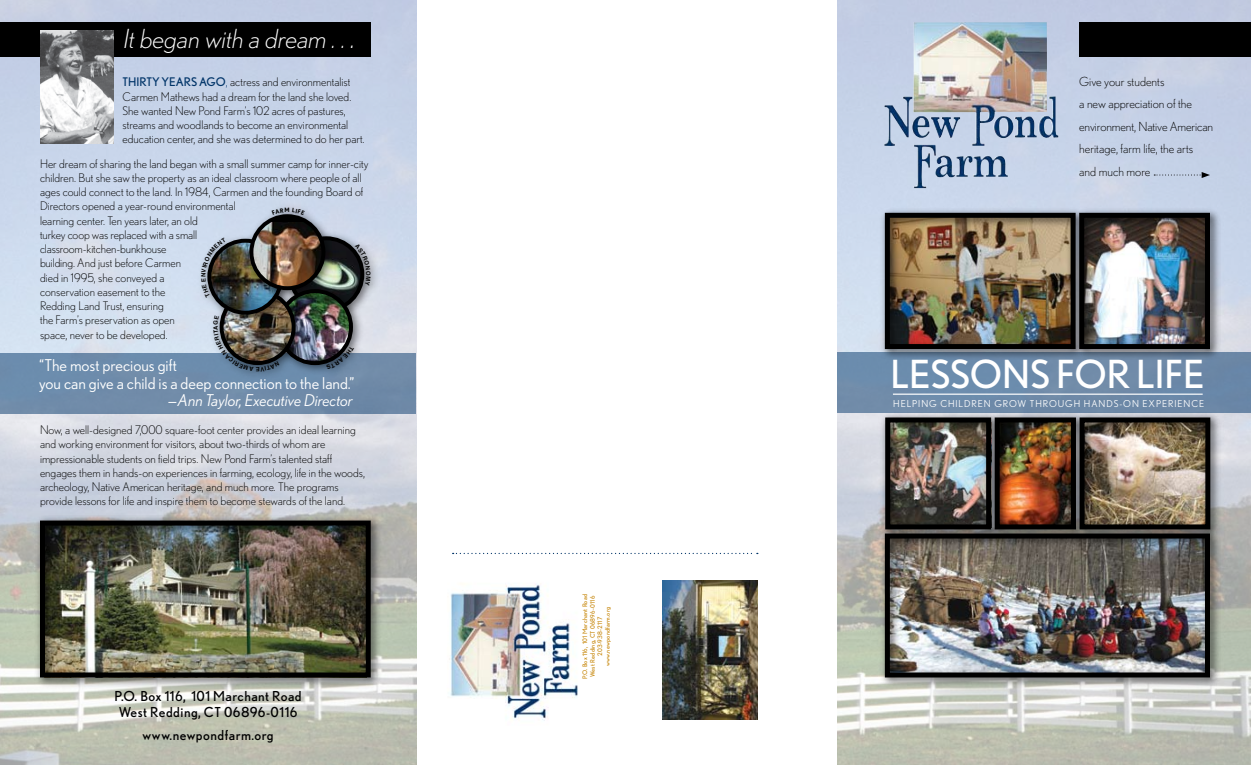
<style>
.page{position:relative;width:1251px;height:765px;background:#fff}
.page>*{position:absolute;margin:0;border:0;box-sizing:border-box;transform-origin:0 0}
.t1{font:38.75px "Nobel";color:#fff}
.t2{font:italic 300 26.25px "Nobel";color:#fff}
.t3{font:16.25px/17.5px "Nobel";color:#fff}
.t4{font:italic 16.25px "Nobel";color:#fff}
.t5{font:13.75px/16.5px "Nobel";letter-spacing:.035em;color:#000;text-align:center}
.t6{font:300 12.5px/22.5px "Nobel";color:#000}
.t7{font:300 11.88px/14.2px "Nobel";color:#000}
.t8{font:9.5px "Nobel";letter-spacing:.095em;color:#fff}
.t9{font:6.25px/7.5px "Nobel";letter-spacing:.035em;color:#c88a11;text-align:center}
.s1{font-size:28.75px}
.s2{font-weight:400;color:#003468}
.s3{color:#003468}
</style>
<div class="page">
<img style="left:0;top:0;width:417px;height:765px">
<img style="left:837px;top:0;width:414px;height:765px">
<div style="left:0;top:22px;width:371px;height:35px;background:#000"></div>
<div style="left:1079px;top:22px;width:172px;height:35px;background:#000"></div>
<svg style="left:1154px;top:172px;width:56px;height:6px"></svg>
<div style="left:837px;top:352px;width:414px;height:61px;background:#6c8ba9"></div>
<hr style="left:893px;top:394px;width:310px;height:1px;background:#fff">
<div style="left:34px;top:515px;width:348px;height:174px;background:#000;opacity:.75"></div>
<div style="left:40px;top:521px;width:331px;height:157px;border:5px solid #000"></div>
<div style="left:879px;top:207px;width:209px;height:153px;background:#000;opacity:.75"></div>
<div style="left:885px;top:213px;width:191px;height:136px;border:5px solid #000"></div>
<div style="left:1073px;top:207px;width:148px;height:153px;background:#000;opacity:.75"></div>
<div style="left:1079px;top:213px;width:131px;height:136px;border:5px solid #000"></div>
<div style="left:879px;top:412px;width:123px;height:129px;background:#000;opacity:.75"></div>
<div style="left:885px;top:418px;width:106px;height:111px;border:5px solid #000"></div>
<div style="left:989px;top:412px;width:99px;height:129px;background:#000;opacity:.75"></div>
<div style="left:995px;top:418px;width:81px;height:111px;border:5px solid #000"></div>
<div style="left:1074px;top:412px;width:147px;height:129px;background:#000;opacity:.75"></div>
<div style="left:1080px;top:418px;width:130px;height:111px;border:5px solid #000"></div>
<div style="left:879px;top:528px;width:342px;height:162px;background:#000;opacity:.75"></div>
<div style="left:885px;top:534px;width:325px;height:144px;border:5px solid #000"></div>
<svg style="left:453px;top:553px;width:305px;height:1px"></svg>
<img style="left:663px;top:580px;width:95px;height:140px">
<div style="left:0;top:353px;width:416px;height:61px;background:#6f8caa"></div>
<div style="left:282px;top:230px;width:100px;height:94px;background:#000;opacity:.5"></div>
<img style="left:290px;top:238px;width:72px;height:72px;border-radius:50%">
<div style="left:271px;top:283px;width:94px;height:97px;background:#000;opacity:.5"></div>
<img style="left:308px;top:291px;width:43px;height:69px">
<div style="left:277px;top:289px;width:76px;height:76px;border:4px solid #000;border-radius:50%"></div>
<div style="left:207px;top:283px;width:101px;height:100px;background:#000;opacity:.5"></div>
<img style="left:222px;top:291px;width:72px;height:72px;border-radius:50%">
<div style="left:195px;top:232px;width:100px;height:95px;background:#000;opacity:.5"></div>
<img style="left:209px;top:241px;width:72px;height:72px;border-radius:50%">
<div style="left:207px;top:239px;width:76px;height:76px;border:4px solid #000;border-radius:50%"></div>
<div style="left:243px;top:202px;width:95px;height:100px;background:#000;opacity:.5"></div>
<img style="left:252px;top:222px;width:71px;height:66px">
<div style="left:249px;top:214px;width:76px;height:76px;border:4px solid #000;border-radius:50%"></div>
<img style="left:40px;top:31px;width:74px;height:113px">
<img style="left:449px;top:584px;width:129px;height:137px">
<img style="left:884px;top:22px;width:174px;height:166px">
<svg style="left:355px;top:243px;width:16px;height:43px"></svg>
<svg style="left:326px;top:346px;width:28px;height:24px"></svg>
<img style="left:213px;top:315px;width:67px;height:56px">
<svg style="left:201px;top:238px;width:25px;height:60px"></svg>
<svg style="left:272px;top:208px;width:33px;height:8px"></svg>
<h2 class="t2" style="left:124px;top:24px;width:233px">It began with a dream . . <span class="s1">.</span></h2>
<p class="t7" style="left:123px;top:75px;width:244px"><span class="s2">THIRTY YEARS AGO</span><span class="s3">,</span> actress and environmentalist Carmen Mathews had a dream for the land she loved.<br>She wanted New Pond Farm’s 102 acres of pastures, streams and woodlands to become an environmental education center, and she was determined to do her part.</p>
<p class="t7" style="left:40px;top:156px;width:330px">Her dream of sharing the land began with a small summer camp for inner-city children. But she saw the property as an ideal classroom where people of all ages could connect to the land. In 1984, Carmen and the founding Board of Directors opened a year-round environmental<br>learning center. Ten years later, an old<br>turkey coop was replaced with a small<br>classroom-kitchen-bunkhouse<br>building. And just before Carmen<br>died in 1995, she conveyed a<br>conservation easement to the<br>Redding Land Trust, ensuring<br>the Farm’s preservation as open<br>space, never to be developed.</p>
<h3 class="t3" style="left:39px;top:357px;width:317px">“The most precious gift<br>you can give a child is a deep connection to the land.”</h3>
<h3 class="t4" style="left:168px;top:391px;width:186px">—Ann Taylor, Executive Director</h3>
<p class="t7" style="left:40px;top:423px;width:327px">Now, a well-designed 7,000 square-foot center provides an ideal learning and working environment for visitors, about two-thirds of whom are impressionable students on field trips. New Pond Farm’s talented staff engages them in hands-on experiences in farming, ecology, life in the woods, archeology, Native American heritage, and much more. The programs provide lessons for life and inspire them to become stewards of the land.</p>
<p class="t5" style="left:115px;top:687px;width:189px">P.O. Box 116, 101 Marchant Road<br>West Redding, CT 06896-0116</p>
<p class="t5" style="left:143px;top:726px;width:133px">www.newpondfarm.org</p>
<p class="t9" style="left:581px;top:679px;width:87px;rotate:-90deg">P.O. Box 116, 101 Marchant Road<br>West Redding, CT 06896-0116<br>203-938-2117 www.newpondfarm.org</p>
<p class="t6" style="left:1079px;top:70px;width:136px">Give your students<br>a new appreciation of the environment, Native American heritage, farm life, the arts and much more</p>
<h1 class="t1" style="left:891px;top:352px;width:316px">LESSONS FOR LIFE</h1>
<p class="t8" style="left:893px;top:398px;width:313px">HELPING CHILDREN GROW THROUGH HANDS-ON EXPERIENCE</p>
</div>
